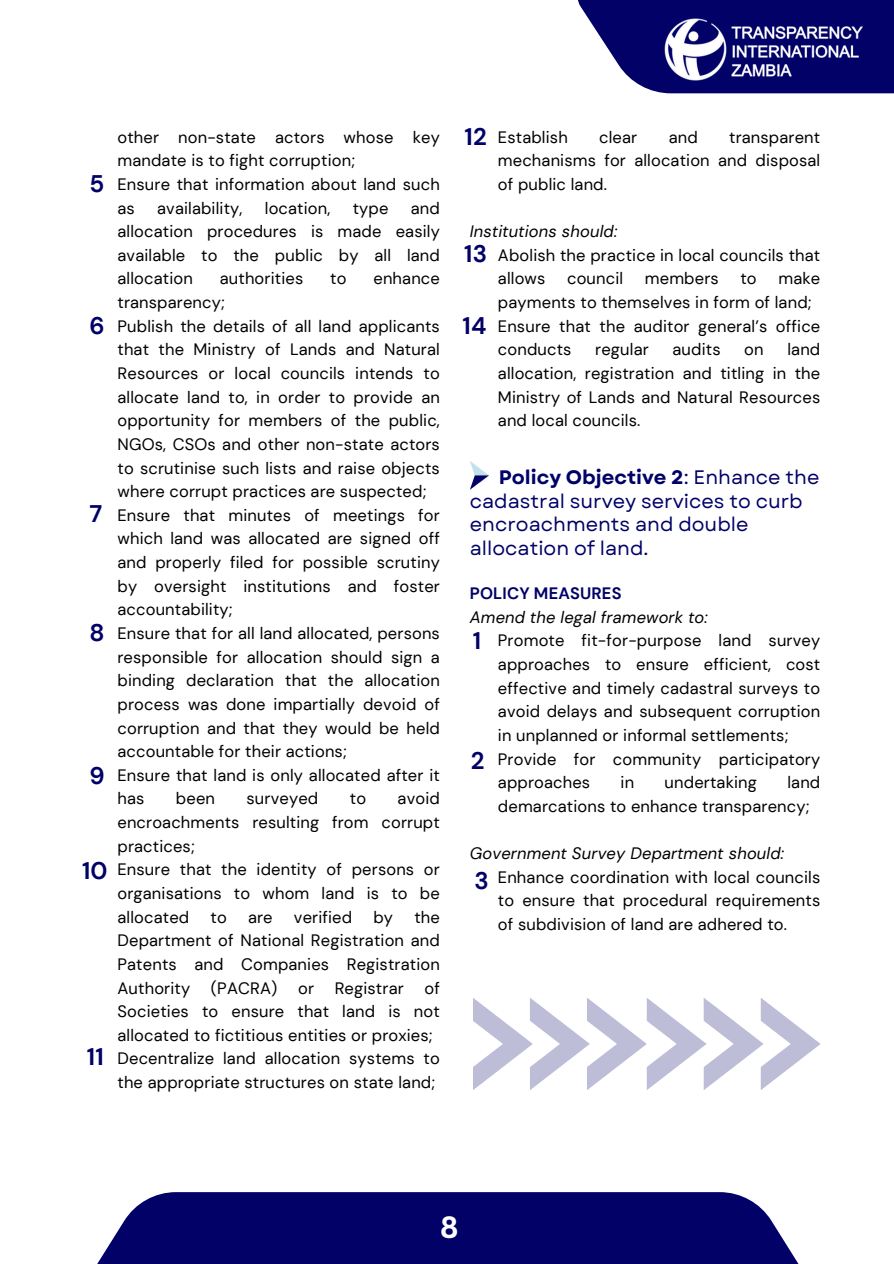
<style>
.page{position:relative;width:894px;height:1264px;background:#fff}
.page>*{position:absolute;margin:0;border:0;box-sizing:border-box;transform-origin:0 0}
.t1{font:700 30px "Canva Sans";color:#fff}
.t2{font:700 24px "DM Sans";letter-spacing:.01em;color:#010167}
.t3{font:19.5px/23.7px "Garet";color:#010167}
.t4{font:16.5px/23.7px "DM Sans";letter-spacing:.01em;color:#000;text-align:justify}
.t5{font:italic 16.5px "DM Sans";letter-spacing:.01em;color:#000}
.t6{font:700 16.5px "DM Sans";letter-spacing:.01em;color:#010167}
.s1{font-weight:700}
</style>
<div class="page">
<svg style="left:578px;top:0;width:315px;height:93px;fill:#010167"></svg>
<img style="left:661px;top:10px;width:213px;height:79px">
<svg style="left:98px;top:1192px;width:700px;height:71px;background:#131371"></svg>
<svg style="left:470px;top:461px;width:18px;height:29px"></svg>
<svg style="left:473px;top:998px;width:346px;height:91px"></svg>
<p class="t2" style="left:89px;top:168px;width:16px">5</p>
<p class="t2" style="left:89px;top:310px;width:17px">6</p>
<p class="t2" style="left:89px;top:498px;width:14px">7</p>
<p class="t2" style="left:89px;top:617px;width:17px">8</p>
<p class="t2" style="left:89px;top:760px;width:17px">9</p>
<p class="t2" style="left:82px;top:854px;width:27px">10</p>
<p class="t2" style="left:87px;top:1041px;width:18px">11</p>
<p class="t4" style="left:117px;top:125px;width:324px">other non-state actors whose key mandate is to fight corruption;</p>
<p class="t4" style="left:117px;top:172px;width:324px">Ensure that information about land such as</p>
<p class="t4" style="left:117px;top:196px;width:324px;text-indent:293px">and allocation procedures is made easily available to the public by all land allocation</p>
<p class="t4" style="left:157px;top:196px;width:87px">availability,</p>
<p class="t4" style="left:265px;top:196px;width:67px">location,</p>
<p class="t4" style="left:352px;top:196px;width:37px">type</p>
<p class="t4" style="left:220px;top:267px;width:85px">authorities</p>
<p class="t4" style="left:330px;top:267px;width:18px">to</p>
<p class="t4" style="left:373px;top:267px;width:68px">enhance</p>
<p class="t4" style="left:117px;top:290px;width:109px">transparency;</p>
<p class="t4" style="left:117px;top:314px;width:324px">Publish the details of all land applicants that the Ministry of Lands and Natural Resources or local councils intends to allocate land to, in order to provide an opportunity for members of the public, NGOs, CSOs and other non-state actors to scrutinise such lists and raise objects where corrupt practices are suspected;</p>
<p class="t4" style="left:117px;top:503px;width:324px">Ensure that minutes of meetings for which land was allocated are signed off and properly filed for possible scrutiny by oversight institutions and foster accountability;</p>
<p class="t4" style="left:117px;top:621px;width:324px">Ensure that for all land allocated, persons responsible for allocation should sign a binding declaration that the allocation process was done impartially devoid of corruption and that they would be held accountable for their actions;</p>
<p class="t4" style="left:117px;top:763px;width:324px">Ensure that land is only allocated after it has</p>
<p class="t4" style="left:117px;top:787px;width:324px;text-indent:280px">avoid encroachments resulting from corrupt practices;</p>
<p class="t4" style="left:117px;top:857px;width:324px">Ensure that the identity of persons or organisations to whom land is to be allocated</p>
<p class="t4" style="left:176px;top:787px;width:41px">been</p>
<p class="t4" style="left:246px;top:787px;width:73px">surveyed</p>
<p class="t4" style="left:350px;top:787px;width:18px">to</p>
<p class="t4" style="left:117px;top:905px;width:324px;text-indent:297px">the Department of National Registration and Patents and Companies Registration Authority</p>
<p class="t4" style="left:210px;top:905px;width:18px">to</p>
<p class="t4" style="left:248px;top:905px;width:26px">are</p>
<p class="t4" style="left:294px;top:905px;width:60px">verified</p>
<p class="t4" style="left:373px;top:905px;width:21px">by</p>
<p class="t4" style="left:211px;top:976px;width:68px">(PACRA)</p>
<p class="t4" style="left:298px;top:976px;width:17px">or</p>
<p class="t4" style="left:334px;top:976px;width:71px">Registrar</p>
<p class="t4" style="left:117px;top:976px;width:324px;text-indent:307px">of Societies to ensure that land is not allocated to fictitious entities or proxies;</p>
<p class="t4" style="left:117px;top:1046px;width:324px">Decentralize land allocation systems to the appropriate structures on state land;</p>
<p class="t2" style="left:464px;top:121px;width:24px">12</p>
<p class="t4" style="left:498px;top:125px;width:71px">Establish</p>
<p class="t4" style="left:599px;top:125px;width:40px">clear</p>
<p class="t4" style="left:668px;top:125px;width:31px">and</p>
<p class="t4" style="left:498px;top:125px;width:324px;text-indent:231px">transparent mechanisms for allocation and disposal of public land.</p>
<p class="t5" style="left:469px;top:221px;width:149px">Institutions should:</p>
<p class="t4" style="left:498px;top:243px;width:324px">Abolish the practice in local councils that allows</p>
<p class="t2" style="left:464px;top:238px;width:24px">13</p>
<p class="t4" style="left:498px;top:267px;width:324px;text-indent:280px">make payments to themselves in form of land;</p>
<p class="t4" style="left:498px;top:314px;width:324px">Ensure that the auditor general’s office conducts</p>
<p class="t4" style="left:567px;top:267px;width:58px">council</p>
<p class="t4" style="left:644px;top:267px;width:75px">members</p>
<p class="t4" style="left:740px;top:267px;width:18px">to</p>
<p class="t2" style="left:462px;top:310px;width:25px">14</p>
<p class="t4" style="left:498px;top:338px;width:324px;text-indent:289px">land allocation, registration and titling in the Ministry of Lands and Natural Resources and local councils.</p>
<p class="t4" style="left:595px;top:338px;width:55px">regular</p>
<p class="t4" style="left:672px;top:338px;width:50px">audits</p>
<p class="t4" style="left:744px;top:338px;width:21px">on</p>
<p class="t3" style="left:469px;top:465px;width:351px;text-indent:29px"><span class="s1">Policy Objective 2</span>: Enhance the cadastral survey services to curb encroachments and double allocation of land.</p>
<p class="t6" style="left:469px;top:582px;width:153px">POLICY MEASURES</p>
<p class="t5" style="left:469px;top:606px;width:239px">Amend the legal framework to:</p>
<p class="t4" style="left:498px;top:629px;width:324px;text-align:left">Promote fit-for-purpose land survey approaches to ensure efficient, cost effective and timely cadastral surveys to avoid delays and subsequent corruption in unplanned or informal settlements; Provide for community participatory approaches</p>
<p class="t2" style="left:473px;top:624px;width:10px">1</p>
<h1 class="t2" style="left:470px;top:744px;width:15px">2</h1>
<p class="t4" style="left:498px;top:770px;width:324px;text-indent:289px">land demarcations to enhance transparency;</p>
<p class="t5" style="left:469px;top:842px;width:315px">Government Survey Department should:</p>
<p class="t4" style="left:498px;top:865px;width:324px">Enhance coordination with local councils to ensure that procedural requirements of subdivision of land are adhered to.</p>
<p class="t4" style="left:620px;top:770px;width:15px">in</p>
<p class="t4" style="left:664px;top:770px;width:94px">undertaking</p>
<p class="t2" style="left:474px;top:864px;width:16px">3</p>
<p class="t1" style="left:440px;top:1206px;width:20px">8</p>
</div>
